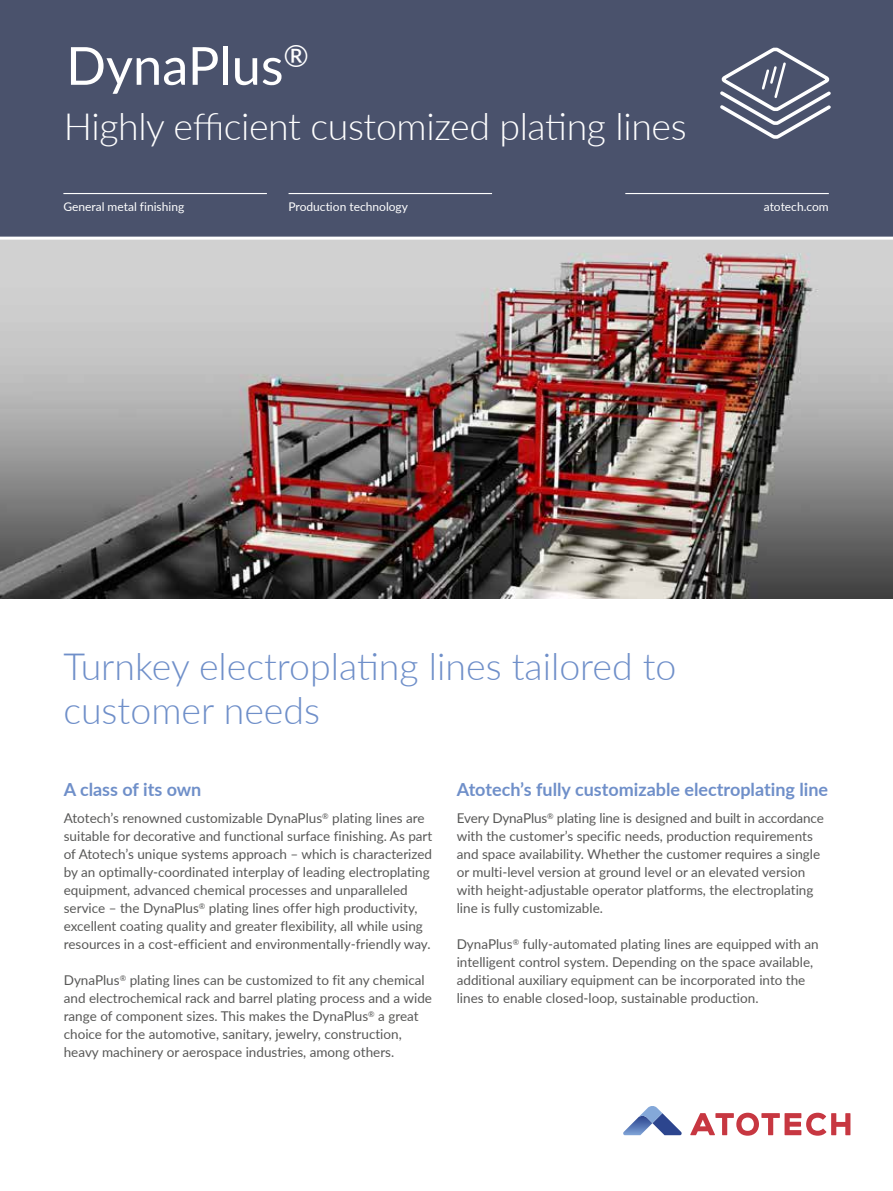
<style>
.page{position:relative;width:893px;height:1191px;background:#fff}
.page>*{position:absolute;margin:0;border:0;box-sizing:border-box;transform-origin:0 0}
.t1{font:52.5px "Lato";color:#fff}
.t2{font:300 37.5px/43.5px "Lato";color:#6f8fc9}
.t3{font:300 37.5px "Lato";letter-spacing:-.01em;color:#fff}
.t4{font:700 18px "Lato";color:#6f8fc9}
.t5{font:13.5px/18px "Lato";color:#585857}
.t6{font:12px "Lato";color:#fff}
</style>
<div class="page">
<svg style="left:690px;top:1112px;width:160px;height:23px"></svg>
<svg style="left:623px;top:1106px;width:59px;height:29px"></svg>
<div style="left:0;top:0;width:893px;height:238px;background:#4a526c"></div>
<svg style="left:720px;top:47px;width:111px;height:92px"></svg>
<img style="left:0;top:240px;width:893px;height:358px">
<hr style="left:63px;top:193px;width:204px;height:1px;background:#fff">
<hr style="left:289px;top:193px;width:203px;height:1px;background:#fff">
<hr style="left:625px;top:193px;width:204px;height:1px;background:#fff">
<hr style="left:0;top:237px;width:893px;height:3px;background:#fff">
<h1 class="t1" style="left:66px;top:28px;width:244px">DynaPlus<sup>®</sup></h1>
<h2 class="t3" style="left:64px;top:100px;width:624px">Highly efficient customized plating lines</h2>
<p class="t6" style="left:63px;top:198px;width:122px">General metal finishing</p>
<p class="t6" style="left:289px;top:198px;width:121px">Production technology</p>
<p class="t6" style="left:764px;top:198px;width:67px">atotech.com</p>
<h2 class="t2" style="left:63px;top:644px;width:615px">Turnkey electroplating lines tailored to customer needs</h2>
<h3 class="t4" style="left:64px;top:776px;width:139px">A class of its own</h3>
<p class="t5" style="left:64px;top:809px;width:370px">Atotech’s renowned customizable DynaPlus<sup>®</sup> plating lines are suitable for decorative and functional surface finishing. As part of Atotech’s unique systems approach – which is characterized by an optimally-coordinated interplay of leading electroplating equipment, advanced chemical processes and unparalleled service – the DynaPlus<sup>®</sup> plating lines offer high productivity, excellent coating quality and greater flexibility, all while using resources in a cost-efficient and environmentally-friendly way.</p>
<p class="t5" style="left:64px;top:971px;width:370px">DynaPlus<sup>®</sup> plating lines can be customized to fit any chemical and electrochemical rack and barrel plating process and a wide range of component sizes. This makes the DynaPlus<sup>®</sup> a great choice for the automotive, sanitary, jewelry, construction, heavy machinery or aerospace industries, among others.</p>
<h3 class="t4" style="left:457px;top:776px;width:373px">Atotech’s fully customizable electroplating line</h3>
<p class="t5" style="left:457px;top:809px;width:369px">Every DynaPlus<sup>®</sup> plating line is designed and built in accordance with the customer’s specific needs, production requirements and space availability. Whether the customer requires a single or multi-level version at ground level or an elevated version with height-adjustable operator platforms, the electroplating line is fully customizable.</p>
<p class="t5" style="left:457px;top:935px;width:364px">DynaPlus<sup>®</sup> fully-automated plating lines are equipped with an intelligent control system. Depending on the space available, additional auxiliary equipment can be incorporated into the lines to enable closed-loop, sustainable production.</p>
</div>
